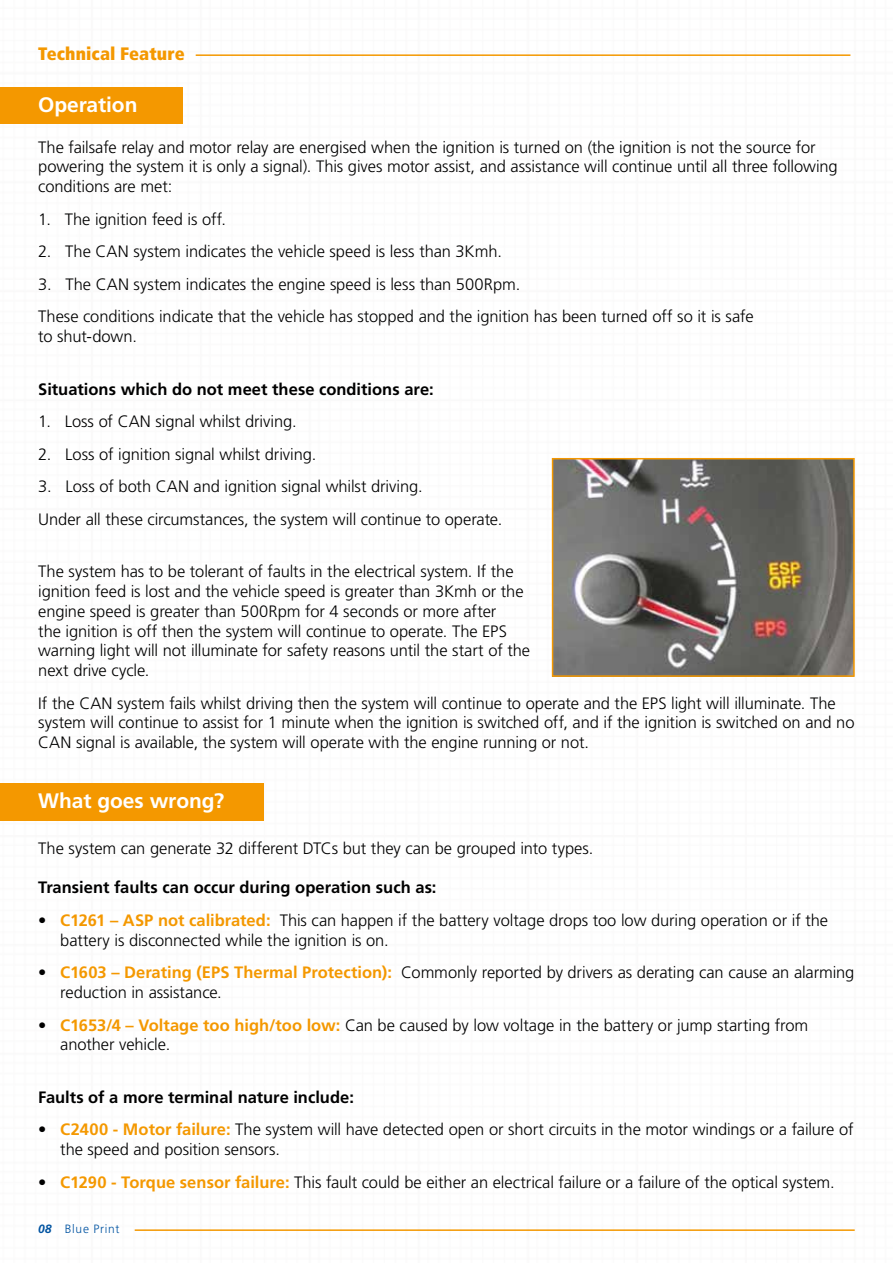
<style>
.page{position:relative;width:893px;height:1263px;background:#fff}
.page>*{position:absolute;margin:0;border:0;box-sizing:border-box;transform-origin:0 0}
.t1{font:700 21px "Frutiger";letter-spacing:-.005em;color:#fff}
.t2{font:900 condensed 18px "Frutiger";letter-spacing:.005em;color:#f49800}
.t3{font:300 16.5px/19.8px "Frutiger";letter-spacing:-.005em;color:#000}
.t4{font:700 16.5px "Frutiger";color:#000}
.t5{font:300 12px "Frutiger";letter-spacing:.06em;color:#0053a1}
.s1{font-weight:700;color:#f49800}
.s2{font-weight:700;font-style:italic}
</style>
<div class="page">
<hr style="left:196px;top:54px;width:654px;height:2px;background:#f49800">
<hr style="left:135px;top:1229px;width:720px;height:2px;background:#f49800">
<div style="left:0;top:87px;width:183px;height:37px;background:#f49800"></div>
<img style="left:555px;top:461px;width:297px;height:213px">
<div style="left:552px;top:458px;width:303px;height:219px;border:2px solid #f49800"></div>
<div style="left:0;top:783px;width:264px;height:37px;background:#f49800"></div>
<p class="t2" style="left:38px;top:43px;width:148px">Technical Feature</p>
<p class="t1" style="left:38px;top:93px;width:101px">Operation</p>
<p class="t3" style="left:38px;top:137px;width:801px">The failsafe relay and motor relay are energised when the ignition is turned on (the ignition is not the source for powering the system it is only a signal). This gives motor assist, and assistance will continue until all three following conditions are met:</p>
<p class="t3" style="left:38px;top:209px;width:189px">1. The ignition feed is off.</p>
<p class="t3" style="left:38px;top:242px;width:465px">2. The CAN system indicates the vehicle speed is less than 3Kmh.</p>
<p class="t3" style="left:38px;top:268px;width:717px;line-height:32.5px">3. The CAN system indicates the engine speed is less than 500Rpm.<br>These conditions indicate that the vehicle has stopped and the ignition has been turned off so it is safe</p>
<p class="t3" style="left:38px;top:326px;width:100px">to shut-down.</p>
<p class="t4" style="left:38px;top:379px;width:397px">Situations which do not meet these conditions are:</p>
<p class="t3" style="left:38px;top:411px;width:260px">1. Loss of CAN signal whilst driving.</p>
<p class="t3" style="left:38px;top:444px;width:280px">2. Loss of ignition signal whilst driving.</p>
<p class="t3" style="left:38px;top:470px;width:466px;line-height:32.5px">3. Loss of both CAN and ignition signal whilst driving.<br>Under all these circumstances, the system will continue to operate.</p>
<p class="t3" style="left:38px;top:561px;width:493px">The system has to be tolerant of faults in the electrical system. If the ignition feed is lost and the vehicle speed is greater than 3Kmh or the engine speed is greater than 500Rpm for 4 seconds or more after<br>the ignition is off then the system will continue to operate. The EPS warning light will not illuminate for safety reasons until the start of the next drive cycle.</p>
<p class="t3" style="left:38px;top:693px;width:818px">If the CAN system fails whilst driving then the system will continue to operate and the EPS light will illuminate. The system will continue to assist for 1 minute when the ignition is switched off, and if the ignition is switched on and no<br>CAN signal is available, the system will operate with the engine running or not.</p>
<p class="t1" style="left:38px;top:788px;width:187px">What goes wrong?</p>
<p class="t3" style="left:38px;top:838px;width:557px">The system can generate 32 different DTCs but they can be grouped into types.</p>
<p class="t4" style="left:38px;top:878px;width:400px">Transient faults can occur during operation such as:</p>
<p class="t3" style="left:60px;top:910px;width:769px;text-indent:-22px">• <span class="s1">C1261 – ASP not calibrated:</span> This can happen if the battery voltage drops too low during operation or if the battery is disconnected while the ignition is on.</p>
<p class="t3" style="left:60px;top:963px;width:796px;text-indent:-22px">• <span class="s1">C1603 – Derating (EPS Thermal Protection):</span> Commonly reported by drivers as derating can cause an alarming reduction in assistance.</p>
<p class="t3" style="left:60px;top:1015px;width:749px;text-indent:-22px">• <span class="s1">C1653/4 – Voltage too high/too low:</span> Can be caused by low voltage in the battery or jump starting from another vehicle.</p>
<p class="t4" style="left:38px;top:1087px;width:317px">Faults of a more terminal nature include:</p>
<p class="t3" style="left:60px;top:1120px;width:795px;text-indent:-22px">• <span class="s1">C2400 - Motor failure:</span> The system will have detected open or short circuits in the motor windings or a failure of the speed and position sensors.</p>
<p class="t3" style="left:38px;top:1172px;width:798px">• <span class="s1">C1290 - Torque sensor failure:</span> This fault could be either an electrical failure or a failure of the optical system.</p>
<p class="t5" style="left:38px;top:1222px;width:83px"><span class="s2">08</span> Blue Print</p>
</div>
